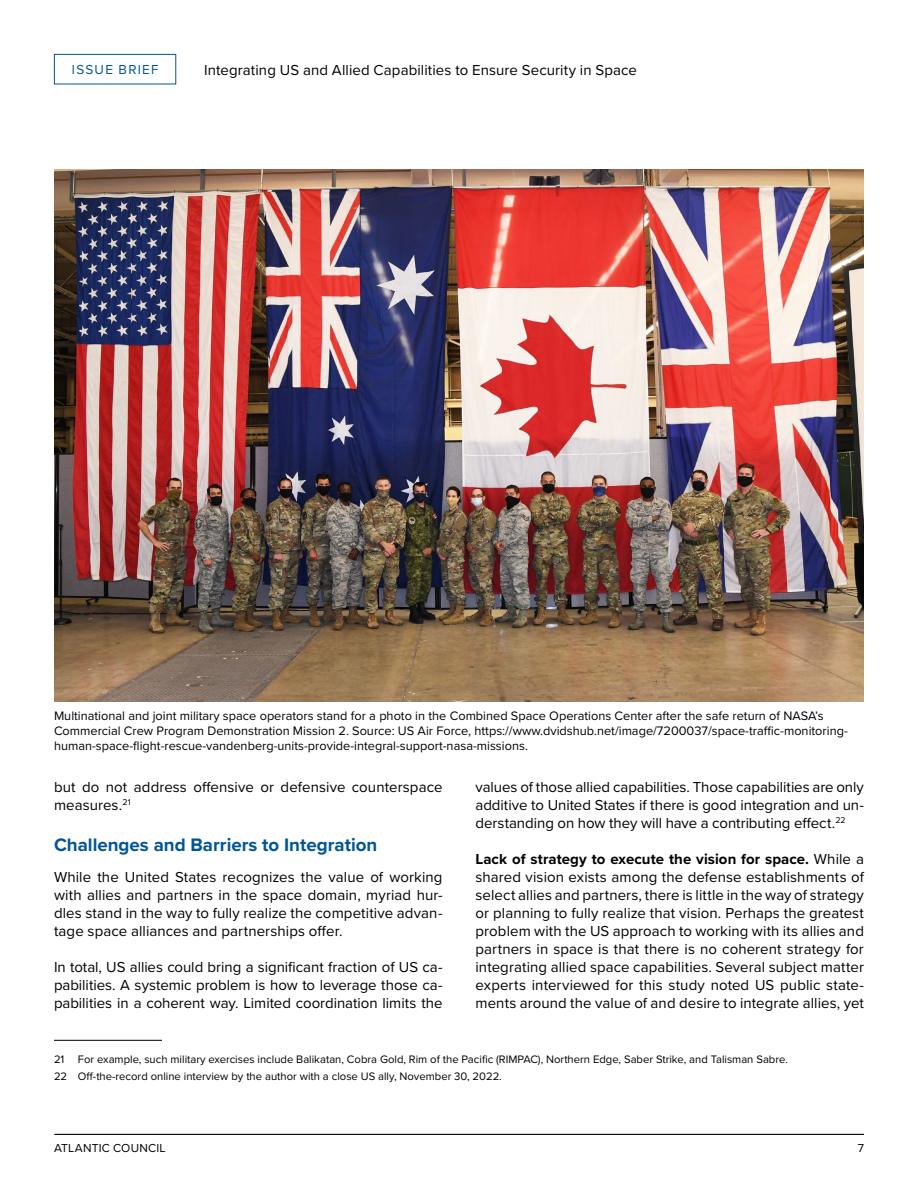
<style>
.page{position:relative;width:918px;height:1188px;background:#fff}
.page>*{position:absolute;margin:0;border:0;box-sizing:border-box;transform-origin:0 0}
.t1{font:700 18.75px "Proxima Nova";color:#005596}
.t2{font:15px/18px "Proxima Nova";letter-spacing:.005em;color:#000;text-align:justify}
.t3{font:13.5px "Proxima Nova";letter-spacing:.09em;color:#005596}
.t4{font:12.75px/15px "Proxima Nova";color:#000}
.t5{font:12px "Proxima Nova";letter-spacing:.02em;color:#000}
.t6{font:11.25px/17px "Proxima Nova";color:#000}
.s1{font-weight:700}
</style>
<div class="page">
<hr style="left:54px;top:1134px;width:810px;height:1px;background:#000">
<div style="left:54px;top:54px;width:122px;height:30px;border:1px solid #005596"></div>
<hr style="left:54px;top:1040px;width:108px;height:1px;background:#000">
<img style="left:54px;top:169px;width:810px;height:533px">
<p class="t3" style="left:72px;top:60px;width:88px">ISSUE BRIEF</p>
<p class="t2" style="left:204px;top:60px;width:435px">Integrating US and Allied Capabilities to Ensure Security in Space</p>
<p class="t4" style="left:54px;top:707px;width:795px">Multinational and joint military space operators stand for a photo in the Combined Space Operations Center after the safe return of NASA’s<br>Commercial Crew Program Demonstration Mission 2. Source: US Air Force, https://www.dvidshub.net/image/7200037/space-traffic-monitoring&shy;human-space-flight-rescue-vandenberg-units-provide-integral-support-nasa-missions.</p>
<p class="t2" style="left:54px;top:777px;width:390px">but do not address offensive or defensive counterspace measures.<sup>21</sup></p>
<p class="t1" style="left:54px;top:830px;width:325px">Challenges and Barriers to Integration</p>
<p class="t2" style="left:54px;top:867px;width:390px">While the United States recognizes the value of working with allies and partners in the space domain, myriad hur&shy;dles stand in the way to fully realize the competitive advan&shy;tage space alliances and partnerships offer.</p>
<p class="t2" style="left:54px;top:957px;width:390px">In total, US allies could bring a significant fraction of US ca&shy;pabilities. A systemic problem is how to leverage those ca&shy;pabilities in a coherent way. Limited coordination limits the</p>
<p class="t2" style="left:476px;top:777px;width:390px">values of those allied capabilities. Those capabilities are only additive to United States if there is good integration and un&shy;derstanding on how they will have a contributing effect.<sup>22</sup></p>
<p class="t2" style="left:475px;top:849px;width:390px"><span class="s1">Lack of strategy to execute the vision for space.</span> While a shared vision exists among the defense establishments of select allies and partners, there is little in the way of strategy or planning to fully realize that vision. Perhaps the greatest problem with the US approach to working with its allies and partners in space is that there is no coherent strategy for integrating allied space capabilities. Several subject matter experts interviewed for this study noted US public state&shy;ments around the value of and desire to integrate allies, yet</p>
<p class="t6" style="left:54px;top:1050px;width:735px">21 For example, such military exercises include Balikatan, Cobra Gold, Rim of the Pacific (RIMPAC), Northern Edge, Saber Strike, and Talisman Sabre.<br>22 Off-the-record online interview by the author with a close US ally, November 30, 2022.</p>
<p class="t5" style="left:54px;top:1139px;width:113px">ATLANTIC COUNCIL</p>
<p class="t5" style="left:858px;top:1139px;width:8px">7</p>
</div>
